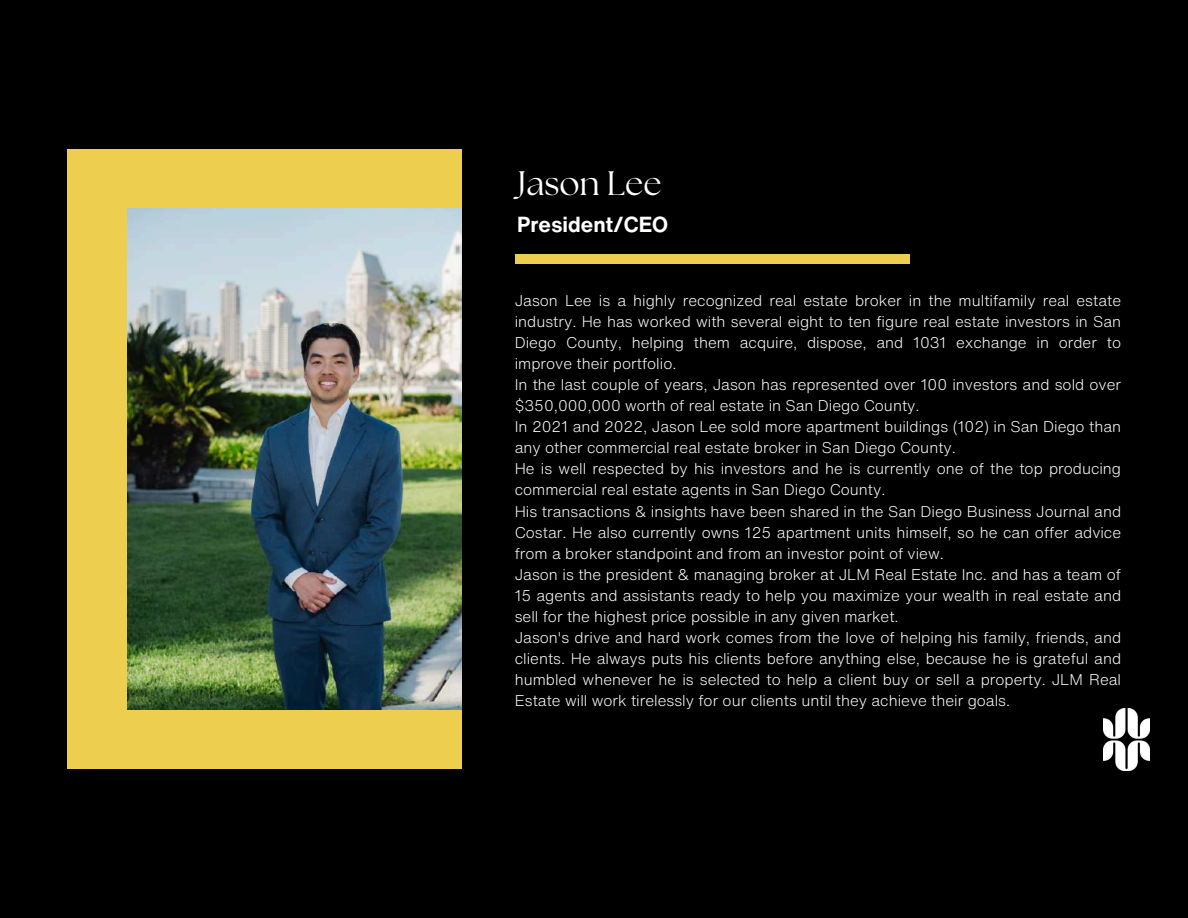
<style>
.page{position:relative;width:1188px;height:918px;background:#000}
.page>*{position:absolute;margin:0;border:0;box-sizing:border-box;transform-origin:0 0}
.t1{font:33.75px "The Seasons";color:#fff}
.t2{font:700 21.45px "Helvetica Now Text";color:#fff}
.t3{font:300 15.3px/21px "Helvetica Now Text";color:#fff}
</style>
<div class="page">
<div style="left:67px;top:149px;width:394px;height:620px;background:#edce4f"></div>
<img style="left:128px;top:209px;width:334px;height:500px">
<img style="left:1104px;top:709px;width:46px;height:62px">
<div style="left:515px;top:254px;width:394px;height:10px;background:#edce4f"></div>
<h1 class="t1" style="left:517px;top:168px;width:146px">Jason Lee</h1>
<h2 class="t2" style="left:517px;top:208px;width:152px">President/CEO</h2>
<p class="t3" style="left:515px;top:290px;width:608px">Jason Lee is a highly recognized real estate broker in the multifamily real estate industry. He has worked with several eight to ten figure real estate investors in San Diego County, helping them acquire, dispose, and 1031 exchange in order to improve their portfolio.<br>In the last couple of years, Jason has represented over 100 investors and sold over $350,000,000 worth of real estate in San Diego County.<br>In 2021 and 2022, Jason Lee sold more apartment buildings (102) in San Diego than any other commercial real estate broker in San Diego County.<br>He is well respected by his investors and he is currently one of the top producing commercial real estate agents in San Diego County.<br>His transactions &amp; insights have been shared in the San Diego Business Journal and Costar. He also currently owns 125 apartment units himself, so he can offer advice from a broker standpoint and from an investor point of view.<br>Jason is the president &amp; managing broker at JLM Real Estate Inc. and has a team of 15 agents and assistants ready to help you maximize your wealth in real estate and sell for the highest price possible in any given market.<br>Jason's drive and hard work comes from the love of helping his family, friends, and clients. He always puts his clients before anything else, because he is grateful and humbled whenever he is selected to help a client buy or sell a property. JLM Real Estate will work tirelessly for our clients until they achieve their goals.</p>
</div>
